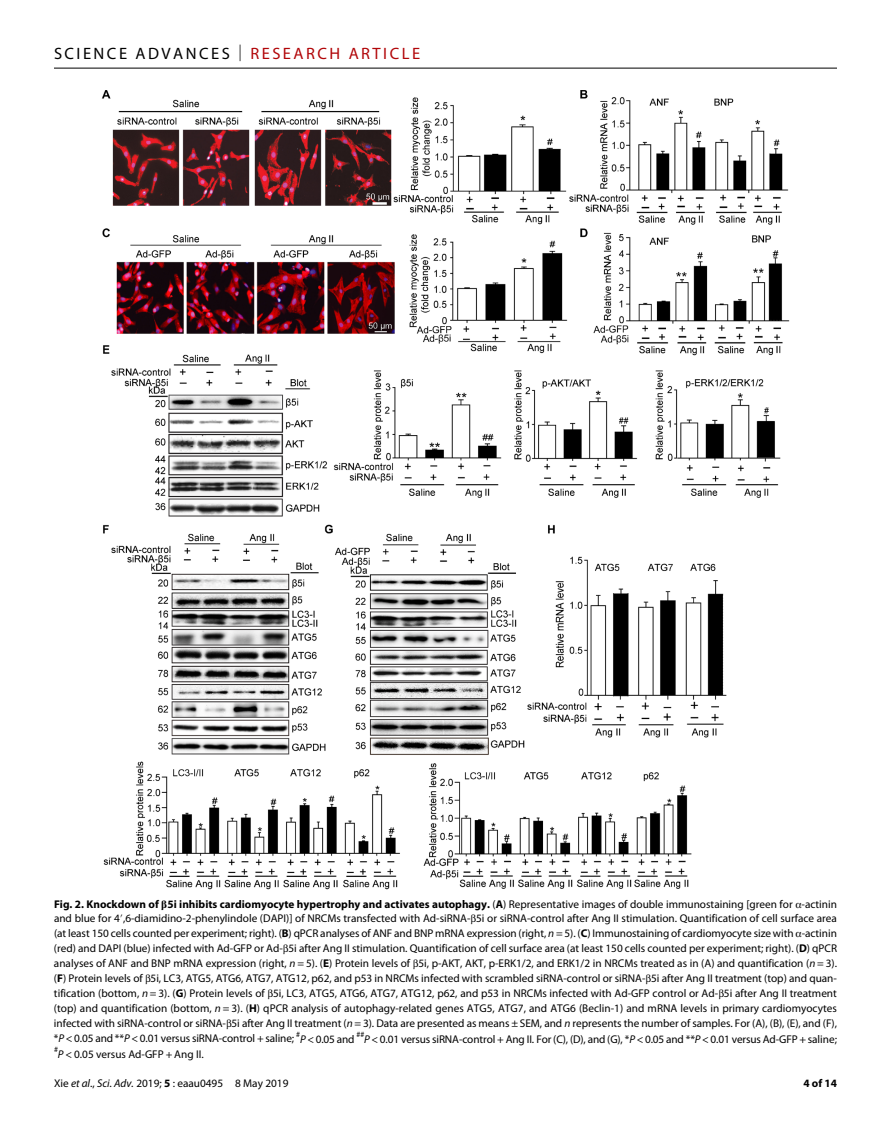
<style>
.page{position:relative;width:891px;height:1134px;background:#fff}
.page>*{position:absolute;margin:0;border:0;box-sizing:border-box;transform-origin:0 0}
.t1{font:16.5px "Myriad Pro";letter-spacing:.15em;color:#000}
.t2{font:11.25px/15px "Myriad Pro";color:#000;text-align:justify}
.t3{font:700 11.25px "Myriad Pro";color:#000}
.s1{font-weight:300}
.s2{color:#b10508}
.s3{font-weight:700}
.s4{font-family:"STIX General"}
.s5{font-style:italic}
</style>
<div class="page">
<hr style="left:54px;top:68px;width:783px;height:1px;background:#000">
<img style="left:101px;top:90px;width:688px;height:799px">
<h1 class="t1" style="left:54px;top:40px;width:368px">SCIENCE ADVANCES <span class="s1">|</span> <span class="s2">RESEARCH ARTICLE</span></h1>
<p class="t2" style="left:54px;top:896px;width:785px"><span class="s3">Fig. 2. Knockdown of 5i inhibits cardiomyocyte hypertrophy and activates autophagy.</span> (<span class="s3">A</span>) Representative images of double immunostaining [green for -actinin and blue for 4<span class="s4">′</span>,6-diamidino-2-phenylindole (DAPI)] of NRCMs transfected with Ad-siRNA- 5i or siRNA-control after Ang II stimulation. Quantification of cell surface area (at least 150 cells counted per experiment; right). (<span class="s3">B</span>) qPCR analyses of ANF and BNP mRNA expression (right, <span class="s5">n</span> = 5). (<span class="s3">C</span>) Immunostaining of cardiomyocyte size with -actinin (red) and DAPI (blue) infected with Ad-GFP or Ad- 5i after Ang II stimulation. Quantification of cell surface area (at least 150 cells counted per experiment; right). (<span class="s3">D</span>) qPCR analyses of ANF and BNP mRNA expression (right, <span class="s5">n</span> = 5). (<span class="s3">E</span>) Protein levels of 5i, p-AKT, AKT, p-ERK1/2, and ERK1/2 in NRCMs treated as in (A) and quantification (<span class="s5">n</span> = 3). (<span class="s3">F</span>) Protein levels of 5i, LC3, ATG5, ATG6, ATG7, ATG12, p62, and p53 in NRCMs infected with scrambled siRNA-control or siRNA- 5i after Ang II treatment (top) and quan&shy;tification (bottom, <span class="s5">n</span> = 3). (<span class="s3">G</span>) Protein levels of 5i, LC3, ATG5, ATG6, ATG7, ATG12, p62, and p53 in NRCMs infected with Ad-GFP control or Ad- 5i after Ang II treatment (top) and quantification (bottom, <span class="s5">n</span> = 3). (<span class="s3">H</span>) qPCR analysis of autophagy-related genes ATG5, ATG7, and ATG6 (Beclin-1) and mRNA levels in primary cardiomyocytes infected with siRNA-control or siRNA- 5i after Ang II treatment (<span class="s5">n</span> = 3). Data are presented as means ± SEM, and <span class="s5">n</span> represents the number of samples. For (A), (B), (E), and (F), *<span class="s5">P</span> &lt; 0.05 and **<span class="s5">P</span> &lt; 0.01 versus siRNA-control + saline; <sup>#</sup><span class="s5">P</span> &lt; 0.05 and <sup>##</sup><span class="s5">P</span> &lt; 0.01 versus siRNA-control + Ang II. For (C), (D), and (G), *<span class="s5">P</span> &lt; 0.05 and **<span class="s5">P</span> &lt; 0.01 versus Ad-GFP + saline; <sup>#</sup><span class="s5">P</span> &lt; 0.05 versus Ad-GFP + Ang II.</p>
<p class="t2" style="left:54px;top:1076px;width:236px">Xie <span class="s5">et al</span>., <span class="s5">Sci. Adv.</span> 2019; <span class="s3">5</span> : eaau0495 8 May 2019</p>
<p class="t3" style="left:803px;top:1074px;width:35px">4 of 14</p>
</div>
